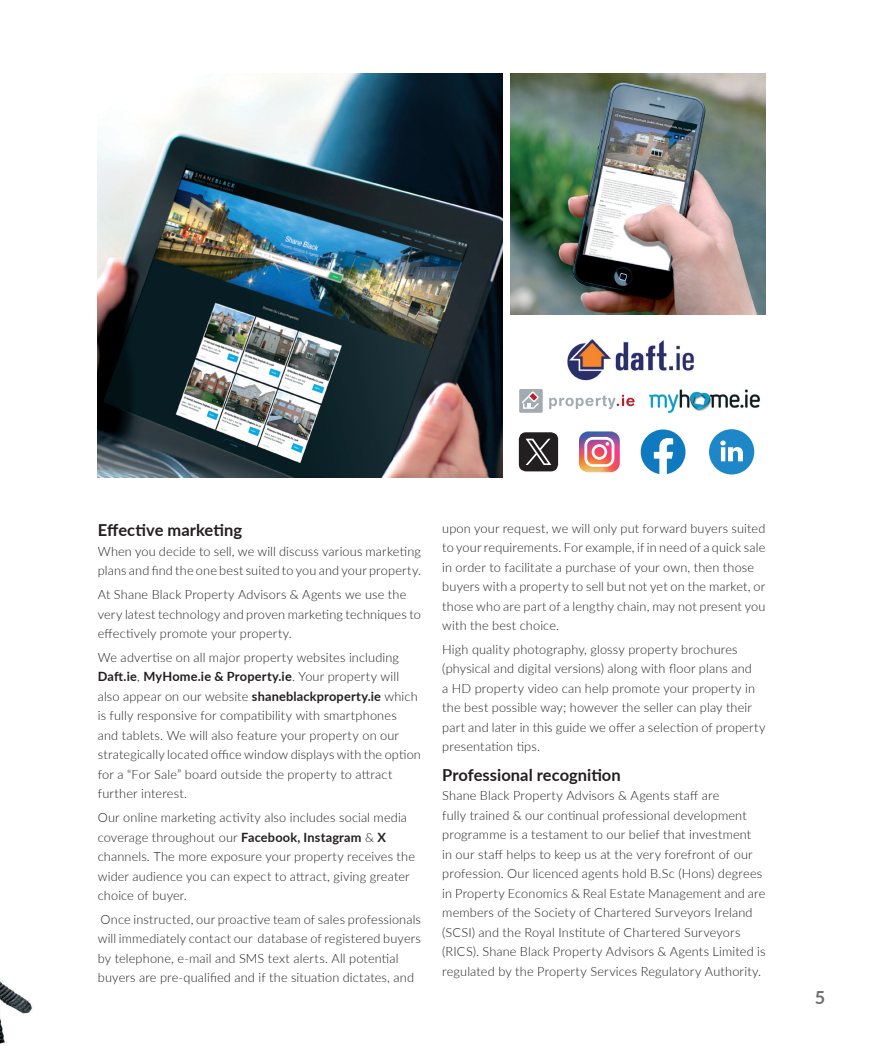
<style>
.page{position:relative;width:876px;height:1046px;background:#fff}
.page>*{position:absolute;margin:0;border:0;box-sizing:border-box;transform-origin:0 0}
.t1{font:700 18px "Lato";color:#6c6d70}
.Main_Subhead{font:700 16.5px "Lato";color:#231f20}
.Main_Body{font:300 12.75px/19.5px "Lato";letter-spacing:.01em;color:#231f20}
.s1{font-weight:700}
</style>
<div class="page">
<img style="left:0;top:981px;width:32px;height:63px">
<img style="left:510px;top:73px;width:255px;height:242px">
<img style="left:98px;top:73px;width:404px;height:404px">
<img style="left:567px;top:339px;width:127px;height:42px">
<img style="left:649px;top:389px;width:111px;height:25px">
<div style="left:519px;top:389px;width:24px;height:24px;background:#a2abb1"></div>
<svg style="left:549px;top:395px;width:86px;height:14px"></svg>
<svg style="left:522px;top:391px;width:17px;height:18px"></svg>
<div style="left:709px;top:429px;width:45px;height:45px;background:#1e87c8;border-radius:50%"></div>
<svg style="left:720px;top:441px;width:23px;height:20px"></svg>
<svg style="left:579px;top:431px;width:41px;height:41px"></svg>
<svg style="left:641px;top:430px;width:44px;height:44px"></svg>
<svg style="left:519px;top:432px;width:39px;height:39px"></svg>
<p class="Main_Subhead" style="left:98px;top:518px;width:146px">Effective marketing</p>
<p class="Main_Body" style="left:98px;top:541px;width:325px">When you decide to sell, we will discuss various marketing plans and find the one best suited to you and your property.</p>
<p class="Main_Body" style="left:98px;top:584px;width:325px">At Shane Black Property Advisors &amp; Agents we use the very latest technology and proven marketing techniques to effectively promote your property.</p>
<p class="Main_Body" style="left:98px;top:647px;width:325px">We advertise on all major property websites including <span class="s1">Daft.ie</span>, <span class="s1">MyHome.ie &amp; Property.ie</span>. Your property will also appear on our website <span class="s1">shaneblackproperty.ie</span> which is fully responsive for compatibility with smartphones<br>and tablets. We will also feature your property on our strategically located office window displays with the option for a “For Sale” board outside the property to attract further interest.</p>
<p class="Main_Body" style="left:98px;top:807px;width:319px">Our online marketing activity also includes social media coverage throughout our <span class="s1">Facebook, Instagram</span> &amp; <span class="s1">X </span>channels. The more exposure your property receives the wider audience you can expect to attract, giving greater choice of buyer.</p>
<p class="Main_Body" style="left:98px;top:909px;width:325px">Once instructed, our proactive team of sales professionals will immediately contact our database of registered buyers by telephone, e-mail and SMS text alerts. All potential buyers are pre-qualified and if the situation dictates, and</p>
<p class="Main_Body" style="left:442px;top:518px;width:325px">upon your request, we will only put forward buyers suited to your requirements. For example, if in need of a quick sale in order to facilitate a purchase of your own, then those buyers with a property to sell but not yet on the market, or those who are part of a lengthy chain, may not present you with the best choice.</p>
<p class="Main_Body" style="left:442px;top:639px;width:325px">High quality photography, glossy property brochures (physical and digital versions) along with floor plans and<br>a HD property video can help promote your property in the best possible way; however the seller can play their part and later in this guide we offer a selection of property presentation tips.</p>
<p class="Main_Subhead" style="left:442px;top:763px;width:180px">Professional recognition</p>
<p class="Main_Body" style="left:442px;top:786px;width:325px">Shane Black Property Advisors &amp; Agents staff are<br>fully trained &amp; our continual professional development programme is a testament to our belief that investment<br>in our staff helps to keep us at the very forefront of our profession. Our licenced agents hold B.Sc (Hons) degrees in Property Economics &amp; Real Estate Management and are members of the Society of Chartered Surveyors Ireland (SCSI) and the Royal Institute of Chartered Surveyors (RICS). Shane Black Property Advisors &amp; Agents Limited is regulated by the Property Services Regulatory Authority.</p>
<h1 class="t1" style="left:815px;top:984px;width:12px">5</h1>
</div>
